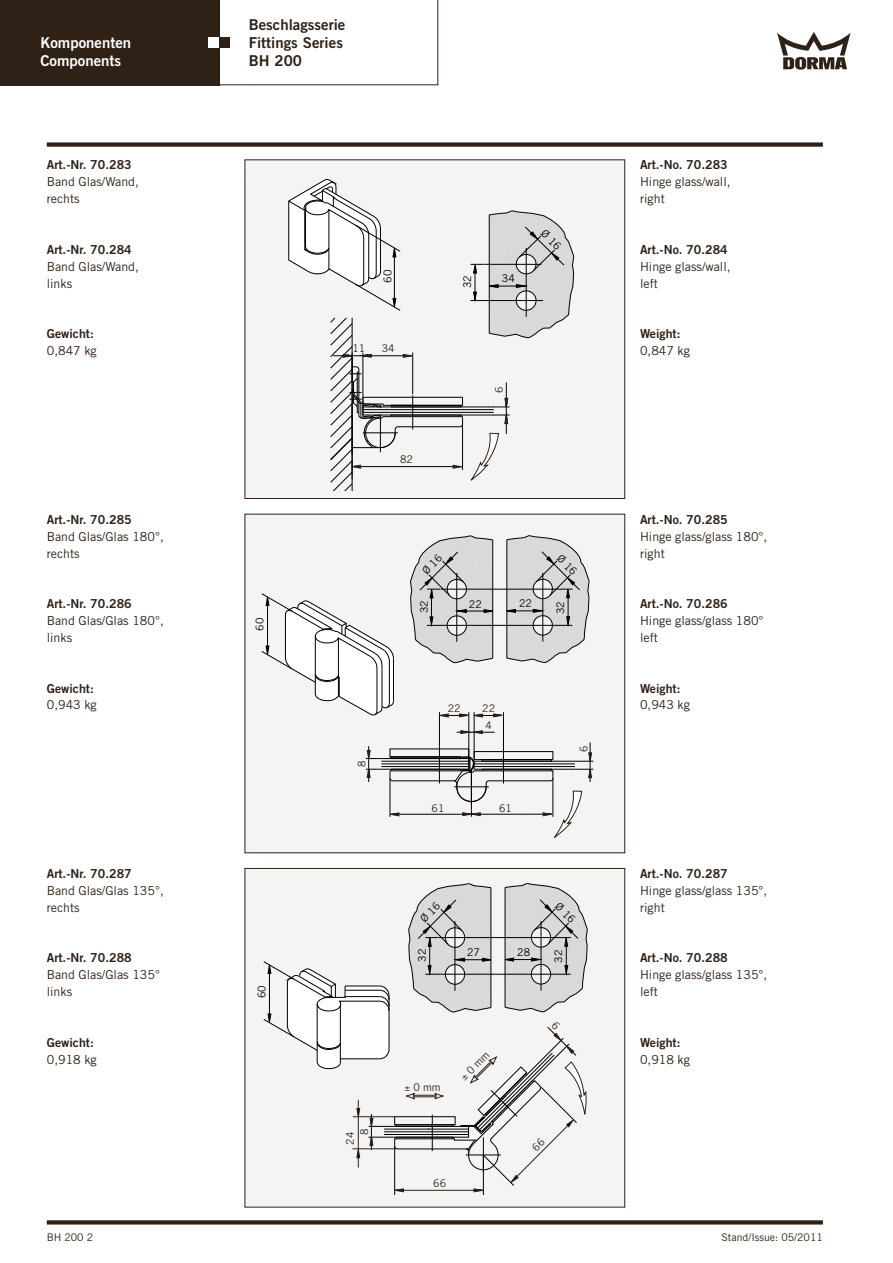
<style>
.page{position:relative;width:893px;height:1263px;background:#fff}
.page>*{position:absolute;margin:0;border:0;box-sizing:border-box;transform-origin:0 0}
.t1{font:15px/18px "Trade Gothic Bold Two";color:#2f2116}
.t2{font:15px/18px "Trade Gothic Bold Two";color:#fff}
.t3{font:12.3px/16.8px "Trade Gothic";color:#2f2116}
.t4{font:12.3px "Trade Gothic Bold Two";color:#2f2116}
.t5{font:10.8px "Trade Gothic";color:#000}
.t6{font:10.65px "Trade Gothic";color:#2f2116}
.t7{font:10.65px "Trade Gothic";color:#000}
.t8{font:10.5px/17.2px "Trade Gothic";color:#2f2116;text-align:center}
.t9{font:10.5px "Trade Gothic";color:#000}
</style>
<div class="page">
<div style="left:47px;top:142px;width:776px;height:5px;background:#2f2116"></div>
<div style="left:47px;top:1220px;width:776px;height:5px;background:#2f2116"></div>
<div style="left:245px;top:160px;width:380px;height:339px;background:#f4f4f4"></div>
<div style="left:245px;top:514px;width:380px;height:339px;background:#f4f4f4"></div>
<div style="left:245px;top:868px;width:380px;height:339px;background:#f4f4f4"></div>
<svg style="left:487px;top:159px;width:105px;height:356px"></svg>
<svg style="left:219px;top:0;width:219px;height:85px"></svg>
<div style="left:0;top:0;width:219px;height:85px;background:#2f2116"></div>
<div style="left:208px;top:37px;width:11px;height:11px;background:#fff"></div>
<div style="left:219px;top:37px;width:11px;height:11px;background:#2f2116"></div>
<svg style="left:777px;top:32px;width:73px;height:38px"></svg>
<svg style="left:288px;top:179px;width:286px;height:311px"></svg>
<svg style="left:261px;top:535px;width:332px;height:303px"></svg>
<svg style="left:263px;top:883px;width:325px;height:342px"></svg>
<p class="t2" style="left:40px;top:35px;width:92px">Komponenten<br>Components</p>
<p class="t4" style="left:47px;top:161px;width:87px">Art.-Nr. 70.283</p>
<p class="t3" style="left:47px;top:175px;width:94px">Band Glas/Wand, rechts</p>
<p class="t4" style="left:47px;top:245px;width:87px">Art.-Nr. 70.284</p>
<p class="t3" style="left:47px;top:259px;width:94px">Band Glas/Wand, links</p>
<p class="t4" style="left:47px;top:329px;width:49px">Gewicht:</p>
<p class="t3" style="left:47px;top:343px;width:51px">0,847 kg</p>
<p class="t4" style="left:47px;top:515px;width:87px">Art.-Nr. 70.285</p>
<p class="t3" style="left:47px;top:529px;width:118px">Band Glas/Glas 180°, rechts</p>
<p class="t4" style="left:47px;top:599px;width:87px">Art.-Nr. 70.286</p>
<p class="t3" style="left:47px;top:613px;width:118px">Band Glas/Glas 180°, links</p>
<p class="t4" style="left:47px;top:684px;width:49px">Gewicht:</p>
<p class="t3" style="left:47px;top:698px;width:51px">0,943 kg</p>
<p class="t4" style="left:47px;top:869px;width:87px">Art.-Nr. 70.287</p>
<p class="t3" style="left:47px;top:883px;width:118px">Band Glas/Glas 135°, rechts</p>
<p class="t4" style="left:47px;top:954px;width:87px">Art.-Nr. 70.288</p>
<p class="t3" style="left:47px;top:968px;width:115px">Band Glas/Glas 135° links</p>
<p class="t4" style="left:47px;top:1038px;width:49px">Gewicht:</p>
<p class="t3" style="left:47px;top:1052px;width:51px">0,918 kg</p>
<p class="t1" style="left:249px;top:17px;width:98px">Beschlagsserie<br>Fittings Series<br>BH 200</p>
<p class="t7" style="left:256px;top:631px;width:14px;rotate:-90deg">60</p>
<p class="t7" style="left:258px;top:998px;width:14px;rotate:-90deg">60</p>
<p class="t5" style="left:384px;top:283px;width:15px;rotate:-90deg">60</p>
<p class="t6" style="left:352px;top:344px;width:14px">11</p>
<p class="t6" style="left:382px;top:344px;width:14px">34</p>
<p class="t6" style="left:400px;top:455px;width:14px">82</p>
<p class="t5" style="left:463px;top:288px;width:14px;rotate:-90deg">32</p>
<p class="t7" style="left:502px;top:274px;width:15px">34</p>
<p class="t6" style="left:495px;top:393px;width:8px;rotate:-90deg">6</p>
<p class="t8" style="left:354px;top:767px;width:8px;rotate:-90deg">8</p>
<p class="t7" style="left:519px;top:599px;width:14px">22</p>
<p class="t7" style="left:469px;top:600px;width:14px">22</p>
<p class="t9" style="left:420px;top:613px;width:14px;rotate:-90deg">32</p>
<p class="t9" style="left:556px;top:614px;width:14px;rotate:-90deg">32</p>
<p class="t8" style="left:448px;top:700px;width:14px">22</p>
<p class="t8" style="left:482px;top:701px;width:14px">22<br>4</p>
<p class="t8" style="left:432px;top:801px;width:14px">61</p>
<p class="t8" style="left:499px;top:801px;width:14px">61</p>
<p class="t8" style="left:576px;top:752px;width:8px;rotate:-90deg">6</p>
<p class="t5" style="left:517px;top:948px;width:14px">28</p>
<p class="t5" style="left:467px;top:948px;width:14px">27</p>
<p class="t9" style="left:418px;top:962px;width:15px;rotate:-90deg">32</p>
<p class="t9" style="left:555px;top:963px;width:15px;rotate:-90deg">32</p>
<p class="t8" style="left:357px;top:1135px;width:8px;rotate:-90deg">8</p>
<p class="t8" style="left:342px;top:1145px;width:14px;rotate:-90deg">24</p>
<p class="t6" style="left:413px;top:1083px;width:29px">0 mm</p>
<p class="t6" style="left:433px;top:1179px;width:14px">66</p>
<p class="t4" style="left:640px;top:161px;width:89px">Art.-No. 70.283</p>
<p class="t3" style="left:640px;top:175px;width:92px">Hinge glass/wall, right</p>
<p class="t4" style="left:640px;top:245px;width:89px">Art.-No. 70.284</p>
<p class="t3" style="left:640px;top:259px;width:92px">Hinge glass/wall, left</p>
<p class="t4" style="left:640px;top:329px;width:42px">Weight:</p>
<p class="t3" style="left:640px;top:343px;width:51px">0,847 kg</p>
<p class="t4" style="left:640px;top:515px;width:89px">Art.-No. 70.285</p>
<p class="t3" style="left:640px;top:529px;width:129px">Hinge glass/glass 180°, right</p>
<p class="t4" style="left:640px;top:599px;width:89px">Art.-No. 70.286</p>
<p class="t3" style="left:640px;top:613px;width:125px">Hinge glass/glass 180° left</p>
<p class="t4" style="left:640px;top:684px;width:42px">Weight:</p>
<p class="t3" style="left:640px;top:698px;width:51px">0,943 kg</p>
<p class="t4" style="left:640px;top:869px;width:89px">Art.-No. 70.287</p>
<p class="t3" style="left:640px;top:883px;width:129px">Hinge glass/glass 135°, right</p>
<p class="t4" style="left:640px;top:954px;width:89px">Art.-No. 70.288</p>
<p class="t3" style="left:640px;top:968px;width:129px">Hinge glass/glass 135°, left</p>
<p class="t4" style="left:640px;top:1038px;width:42px">Weight:</p>
<p class="t3" style="left:640px;top:1052px;width:51px">0,918 kg</p>
<p class="t8" style="left:47px;top:1230px;width:48px">BH 200 2</p>
<p class="t8" style="left:721px;top:1230px;width:103px">Stand/Issue: 05/2011</p>
</div>
